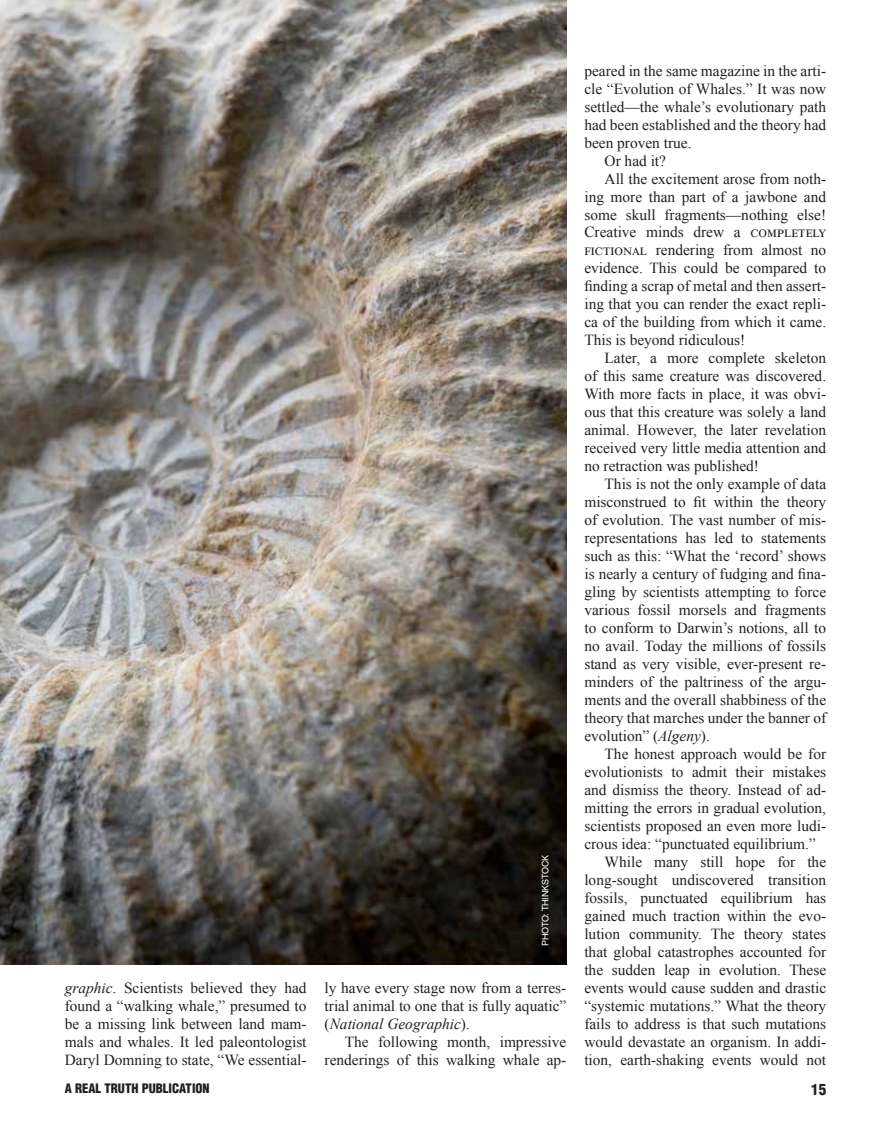
<style>
.page{position:relative;width:891px;height:1148px;background:#fff}
.page>*{position:absolute;margin:0;border:0;box-sizing:border-box;transform-origin:0 0}
.t1{font:15.3px/18px "Times New Roman";color:#231f20;text-align:justify}
.t2{font:900 condensed 15px "Helvetica";color:#231f20}
.t3{font:900 condensed 12.75px "Helvetica";color:#231f20}
.t4{font:9px "Helvetica";letter-spacing:-.01em;color:#fff}
.s1{font-style:italic}
</style>
<div class="page">
<img style="left:0;top:0;width:566px;height:964px">
<p class="t4" style="left:540px;top:946px;width:93px;rotate:-90deg">PHOTO: THINKSTOCK</p>
<p class="t1" style="left:65px;top:978px;width:243px"><span class="s1">graphic</span>. Scientists believed they had found a “walking whale,” presumed to be a missing link between land mam&shy;mals and whales. It led paleontologist Daryl Domning to state, “We essential-</p>
<p class="t1" style="left:325px;top:978px;width:243px">ly have every stage now from a terres&shy;trial animal to one that is fully aquatic” (<span class="s1">National Geographic</span>).</p>
<p class="t1" style="left:325px;top:1032px;width:243px;text-align:right">The following month, impressive renderings of this walking whale ap-</p>
<p class="t1" style="left:584px;top:61px;width:243px">peared in the same magazine in the arti-</p>
<p class="t1" style="left:584px;top:79px;width:243px">cle “Evolution of Whales.” It was now</p>
<p class="t1" style="left:584px;top:97px;width:243px">settled—the whale’s evolutionary path</p>
<p class="t1" style="left:584px;top:115px;width:243px">had been established and the theory had</p>
<p class="t1" style="left:584px;top:133px;width:109px">been proven true.</p>
<p class="t1" style="left:605px;top:151px;width:63px">Or had it?</p>
<p class="t1" style="left:605px;top:169px;width:223px">All the excitement arose from noth-</p>
<p class="t1" style="left:584px;top:187px;width:243px">ing more than part of a jawbone and</p>
<p class="t1" style="left:584px;top:205px;width:243px">some skull fragments—nothing else!</p>
<p class="t1" style="left:584px;top:223px;width:243px">Creative minds drew a completely</p>
<p class="t1" style="left:584px;top:241px;width:243px">fictional rendering from almost no</p>
<p class="t1" style="left:584px;top:259px;width:243px">evidence. This could be compared to</p>
<p class="t1" style="left:584px;top:277px;width:243px">finding a scrap of metal and then assert-</p>
<p class="t1" style="left:584px;top:295px;width:243px">ing that you can render the exact repli-</p>
<p class="t1" style="left:584px;top:313px;width:243px">ca of the building from which it came.</p>
<p class="t1" style="left:584px;top:331px;width:163px">This is beyond ridiculous!</p>
<p class="t1" style="left:605px;top:349px;width:223px">Later, a more complete skeleton</p>
<p class="t1" style="left:584px;top:367px;width:243px">of this same creature was discovered.</p>
<p class="t1" style="left:584px;top:385px;width:243px">With more facts in place, it was obvi-</p>
<p class="t1" style="left:584px;top:403px;width:243px">ous that this creature was solely a land</p>
<p class="t1" style="left:584px;top:421px;width:243px">animal. However, the later revelation</p>
<p class="t1" style="left:584px;top:439px;width:243px">received very little media attention and</p>
<p class="t1" style="left:584px;top:457px;width:176px">no retraction was published!</p>
<p class="t1" style="left:605px;top:475px;width:223px">This is not the only example of data</p>
<p class="t1" style="left:584px;top:493px;width:243px">misconstrued to fit within the theory</p>
<p class="t1" style="left:584px;top:511px;width:243px">of evolution. The vast number of mis-</p>
<p class="t1" style="left:584px;top:529px;width:243px">representations has led to statements</p>
<p class="t1" style="left:584px;top:547px;width:243px">such as this: “What the ‘record’ shows</p>
<p class="t1" style="left:584px;top:565px;width:243px">is nearly a century of fudging and fina-</p>
<p class="t1" style="left:584px;top:583px;width:243px">gling by scientists attempting to force</p>
<p class="t1" style="left:584px;top:601px;width:243px">various fossil morsels and fragments</p>
<p class="t1" style="left:584px;top:619px;width:243px">to conform to Darwin’s notions, all to</p>
<p class="t1" style="left:584px;top:637px;width:243px">no avail. Today the millions of fossils</p>
<p class="t1" style="left:584px;top:655px;width:243px">stand as very visible, ever-present re-</p>
<p class="t1" style="left:584px;top:673px;width:243px">minders of the paltriness of the argu-</p>
<p class="t1" style="left:584px;top:690px;width:243px">ments and the overall shabbiness of the</p>
<p class="t1" style="left:584px;top:708px;width:243px">theory that marches under the banner of</p>
<p class="t1" style="left:584px;top:726px;width:127px">evolution” (<span class="s1">Algeny</span>).</p>
<p class="t1" style="left:605px;top:744px;width:223px">The honest approach would be for</p>
<p class="t1" style="left:584px;top:762px;width:243px">evolutionists to admit their mistakes</p>
<p class="t1" style="left:584px;top:780px;width:243px">and dismiss the theory. Instead of ad-</p>
<p class="t1" style="left:584px;top:798px;width:243px">mitting the errors in gradual evolution,</p>
<p class="t1" style="left:584px;top:816px;width:243px">scientists proposed an even more ludi-</p>
<p class="t1" style="left:584px;top:834px;width:233px">crous idea: “punctuated equilibrium.”</p>
<p class="t1" style="left:605px;top:852px;width:223px">While many still hope for the</p>
<p class="t1" style="left:584px;top:870px;width:243px">long-sought undiscovered transition</p>
<p class="t1" style="left:584px;top:888px;width:243px">fossils, punctuated equilibrium has</p>
<p class="t1" style="left:584px;top:906px;width:243px">gained much traction within the evo-</p>
<p class="t1" style="left:584px;top:924px;width:243px">lution community. The theory states</p>
<p class="t1" style="left:584px;top:942px;width:243px">that global catastrophes accounted for</p>
<p class="t1" style="left:584px;top:960px;width:243px">the sudden leap in evolution. These</p>
<p class="t1" style="left:584px;top:978px;width:243px">events would cause sudden and drastic</p>
<p class="t1" style="left:584px;top:996px;width:243px">“systemic mutations.” What the theory</p>
<p class="t1" style="left:584px;top:1014px;width:243px">fails to address is that such mutations</p>
<p class="t1" style="left:584px;top:1032px;width:243px">would devastate an organism. In addi-</p>
<p class="t1" style="left:584px;top:1050px;width:243px">tion, earth-shaking events would not</p>
<p class="t3" style="left:65px;top:1080px;width:146px">A REAL TRUTH PUBLICATION</p>
<p class="t2" style="left:811px;top:1080px;width:16px">15</p>
</div>
